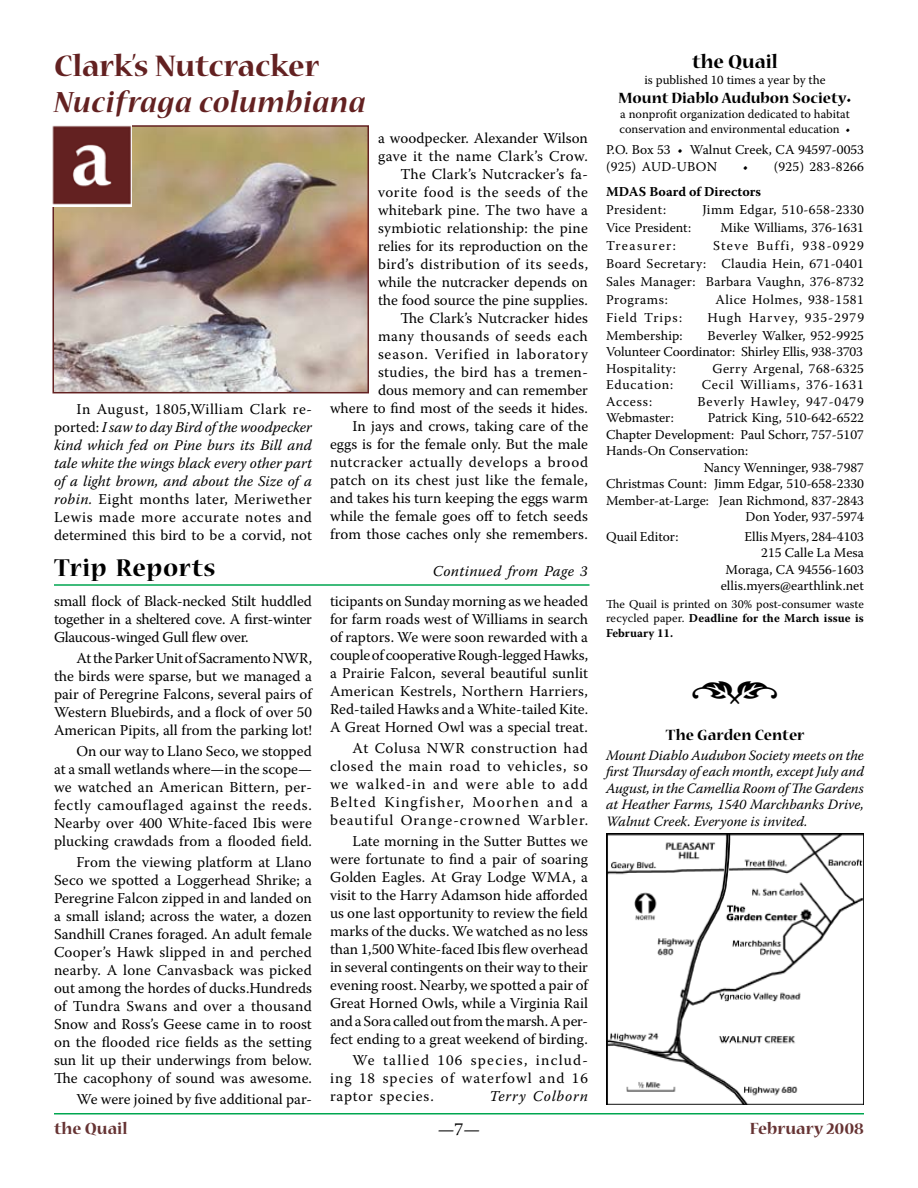
<style>
.page{position:relative;width:918px;height:1188px;background:#fff}
.page>*{position:absolute;margin:0;border:0;box-sizing:border-box;transform-origin:0 0}
.t1{font:45px "Type Embellishments One Let Plain";color:#000}
.t2{font:italic 700 33px "Nueva Std";letter-spacing:.025em;color:#632121}
.t3{font:700 33px "Nueva Std";color:#632121}
.t4{font:700 27px "Nueva Std";letter-spacing:.02em;color:#000}
.t5{font:700 21px "Nueva Std";color:#000}
.t6{font:700 18px "Nueva Std";color:#633}
.t7{font:18px "Warnock Pro";color:#000}
.t8{font:700 16.5px "Nueva Std";color:#000}
.t9{font:15px/18px "Warnock Pro";letter-spacing:.005em;color:#000;text-align:justify}
.t10{font:italic 15px/18px "Warnock Pro";letter-spacing:.005em;color:#000;text-align:justify}
.t11{font:italic 15px "Warnock Pro";letter-spacing:.025em;color:#000}
.t12{font:italic 15px "Warnock Pro";letter-spacing:.055em;color:#000}
.t13{font:italic 14.25px/16.5px "Warnock Pro";color:#000;text-align:justify}
.t14{font:13.5px/16.5px "Warnock Pro";letter-spacing:.005em;color:#000}
.t15{font:13.5px/18px "Warnock Pro";letter-spacing:.025em;color:#000}
.t16{font:13.5px "Warnock Pro";letter-spacing:.06em;color:#000}
.t17{font:13.5px "Warnock Pro";letter-spacing:.03em;color:#000}
.t18{font:13.5px "Warnock Pro";letter-spacing:.07em;color:#000}
.t19{font:700 13.5px "Warnock Pro";letter-spacing:.005em;color:#000}
.t20{font:13.5px "Warnock Pro";letter-spacing:.035em;color:#000}
.t21{font:13.5px "Warnock Pro";letter-spacing:.1em;color:#000}
.t22{font:12.75px "Warnock Pro";color:#000}
.t23{font:12.3px/14.7px "Warnock Pro";color:#000}
.t24{font:12px/14.4px "Warnock Pro";color:#000;text-align:justify}
.s1{font-style:normal}
.s2{font-family:"Warnock Pro";font-weight:400;font-size:12.3px}
.s3{font-weight:700}
</style>
<div class="page">
<hr style="left:54px;top:1113px;width:810px;height:1px;background:#00a650">
<hr style="left:54px;top:584px;width:536px;height:2px;background:#00a650">
<img style="left:55px;top:128px;width:311px;height:262px">
<div style="left:52px;top:125px;width:317px;height:268px;border:2px solid #632121"></div>
<img style="left:52px;top:125px;width:80px;height:82px">
<img style="left:606px;top:834px;width:258px;height:271px">
<h2 class="t3" style="left:54px;top:51px;width:267px">Clark’s Nutcracker</h2>
<h2 class="t2" style="left:54px;top:88px;width:313px">Nucifraga columbiana</h2>
<p class="t10" style="left:54px;top:400px;width:260px;text-indent:22px"><span class="s1">In August, 1805,William Clark re&shy;ported:</span> I saw to day Bird of the woodpecker kind which fed on Pine burs its Bill and tale white the wings black every other part of a light brown, and about the Size of a robin. <span class="s1">Eight months later, Meriwether Lewis made more accurate notes and determined this bird to be a corvid, not</span></p>
<p class="t9" style="left:330px;top:129px;width:260px;text-align:right">a woodpecker. Alexander Wilson<br>gave it the name Clark’s Crow.<br>The Clark’s Nutcracker’s fa-<br>vorite food is the seeds of the whitebark pine. The two have a symbiotic relationship: the pine<br>relies for its reproduction on the<br>bird’s distribution of its seeds,<br>while the nutcracker depends on<br>the food source the pine supplies.<br>The Clark’s Nutcracker hides<br>many thousands of seeds each season. Verified in laboratory studies, the bird has a tremen-<br>dous memory and can remember<br>where to find most of the seeds it hides.<br>In jays and crows, taking care of the eggs is for the female only. But the male nutcracker actually develops a brood patch on its chest just like the female, and takes his turn keeping the eggs warm while the female goes off to fetch seeds from those caches only she remembers.</p>
<h3 class="t4" style="left:54px;top:556px;width:163px">Trip Reports</h3>
<p class="t11" style="left:433px;top:562px;width:157px">Continued from Page 3</p>
<p class="t9" style="left:54px;top:592px;width:259px">small flock of Black-necked Stilt huddled together in a sheltered cove. A first-winter Glaucous-winged Gull flew over.</p>
<p class="t9" style="left:54px;top:649px;width:260px;text-indent:22px">At the Parker Unit of Sacramento NWR, the birds were sparse, but we managed a pair of Peregrine Falcons, several pairs of Western Bluebirds, and a flock of over 50<br>American Pipits, all from the parking lot!</p>
<p class="t9" style="left:54px;top:742px;width:260px;text-indent:22px">On our way to Llano Seco, we stopped at a small wetlands where—in the scope— we watched an American Bittern, per&shy;fectly camouflaged against the reeds.<br>Nearby over 400 White-faced Ibis were plucking crawdads from a flooded field.</p>
<p class="t9" style="left:54px;top:853px;width:260px;text-indent:22px">From the viewing platform at Llano Seco we spotted a Loggerhead Shrike; a Peregrine Falcon zipped in and landed on a small island; across the water, a dozen Sandhill Cranes foraged. An adult female Cooper’s Hawk slipped in and perched nearby. A lone Canvasback was picked out among the hordes of ducks.Hundreds of Tundra Swans and over a thousand Snow and Ross’s Geese came in to roost on the flooded rice fields as the setting sun lit up their underwings from below.<br>The cacophony of sound was awesome.</p>
<p class="t9" style="left:76px;top:1090px;width:237px">We were joined by five additional par-</p>
<p class="t9" style="left:330px;top:592px;width:260px">ticipants on Sunday morning as we headed for farm roads west of Williams in search of raptors. We were soon rewarded with a couple of cooperative Rough-legged Hawks, a Prairie Falcon, several beautiful sunlit American Kestrels, Northern Harriers, Red-tailed Hawks and a White-tailed Kite.<br>A Great Horned Owl was a special treat.</p>
<p class="t9" style="left:330px;top:739px;width:260px;text-indent:22px">At Colusa NWR construction had closed the main road to vehicles, so we walked-in and were able to add Belted Kingfisher, Moorhen and a beautiful Orange-crowned Warbler.</p>
<p class="t9" style="left:330px;top:832px;width:260px;text-indent:22px">Late morning in the Sutter Buttes we were fortunate to find a pair of soaring Golden Eagles. At Gray Lodge WMA, a visit to the Harry Adamson hide afforded us one last opportunity to review the field marks of the ducks. We watched as no less than 1,500 White-faced Ibis flew overhead in several contingents on their way to their evening roost. Nearby, we spotted a pair of Great Horned Owls, while a Virginia Rail and a Sora called out from the marsh. A per&shy;fect ending to a great weekend of birding.</p>
<p class="t9" style="left:330px;top:1051px;width:260px;text-indent:22px">We tallied 106 species, includ&shy;ing 18 species of waterfowl and 16 raptor species.</p>
<p class="t12" style="left:490px;top:1087px;width:100px">Terry Colborn</p>
<h3 class="t5" style="left:692px;top:52px;width:87px">the Quail</h3>
<p class="t22" style="left:644px;top:72px;width:183px">is published 10 times a year by the</p>
<p class="t8" style="left:619px;top:91px;width:234px">Mount Diablo Audubon Society<span class="s2">•</span></p>
<p class="t23" style="left:620px;top:107px;width:232px">a nonprofit organization dedicated to habitat conservation and environmental education •</p>
<p class="t14" style="left:606px;top:142px;width:260px">P.O. Box 53 • Walnut Creek, CA 94597-0053 (925) AUD-UBON</p>
<p class="t14" style="left:743px;top:158px;width:123px">• (925) 283-8266</p>
<p class="t19" style="left:606px;top:183px;width:157px">MDAS Board of Directors</p>
<p class="t17" style="left:606px;top:201px;width:62px">President:</p>
<p class="t17" style="left:703px;top:201px;width:163px">Jimm Edgar, 510-658-2330</p>
<p class="t14" style="left:606px;top:219px;width:87px">Vice President:</p>
<p class="t14" style="left:721px;top:219px;width:143px">Mike Williams, 376-1631</p>
<p class="t21" style="left:606px;top:237px;width:71px">Treasurer:</p>
<p class="t15" style="left:606px;top:236px;width:260px;text-indent:107px">Steve Buffi, 938-0929<br>Board Secretary: Claudia Hein, 671-0401<br>Sales Manager: Barbara Vaughn, 376-8732<br>Programs:</p>
<p class="t20" style="left:716px;top:291px;width:148px">Alice Holmes, 938-1581</p>
<p class="t18" style="left:606px;top:309px;width:78px">Field Trips:</p>
<p class="t18" style="left:707px;top:309px;width:158px">Hugh Harvey, 935-2979</p>
<p class="t14" style="left:606px;top:327px;width:78px">Membership:</p>
<p class="t14" style="left:606px;top:327px;width:260px;text-align:justify;text-indent:102px">Beverley Walker, 952-9925<br>Volunteer Coordinator: Shirley Ellis, 938-3703<br>Hospitality:</p>
<p class="t17" style="left:712px;top:360px;width:153px">Gerry Argenal, 768-6325</p>
<p class="t16" style="left:606px;top:377px;width:69px">Education:</p>
<p class="t16" style="left:702px;top:377px;width:162px">Cecil Williams, 376-1631</p>
<p class="t14" style="left:606px;top:393px;width:48px">Access:</p>
<p class="t16" style="left:697px;top:393px;width:168px">Beverly Hawley, 947-0479</p>
<p class="t14" style="left:606px;top:409px;width:69px">Webmaster:</p>
<p class="t14" style="left:708px;top:409px;width:158px">Patrick King, 510-642-6522</p>
<p class="t14" style="left:606px;top:426px;width:259px">Chapter Development: Paul Schorr, 757-5107</p>
<p class="t14" style="left:606px;top:442px;width:144px">Hands-On Conservation:</p>
<p class="t14" style="left:704px;top:459px;width:162px">Nancy Wenninger, 938-7987</p>
<p class="t14" style="left:606px;top:475px;width:260px">Christmas Count: Jimm Edgar, 510-658-2330</p>
<p class="t14" style="left:606px;top:492px;width:259px">Member-at-Large: Jean Richmond, 837-2843</p>
<p class="t14" style="left:745px;top:508px;width:120px">Don Yoder, 937-5974</p>
<p class="t14" style="left:606px;top:528px;width:74px">Quail Editor:</p>
<p class="t14" style="left:721px;top:528px;width:145px;text-align:right">Ellis Myers, 284-4103<br>215 Calle La Mesa<br>Moraga, CA 94556-1603 ellis.myers@earthlink.net</p>
<p class="t24" style="left:606px;top:596px;width:259px">The Quail is printed on 30% post-consumer waste recycled paper. <span class="s3">Deadline for the March issue is February 11.</span></p>
<h1 class="t1" style="left:691px;top:675px;width:90px">(</h1>
<p class="t8" style="left:666px;top:728px;width:140px">The Garden Center</p>
<p class="t13" style="left:606px;top:747px;width:260px">Mount Diablo Audubon Society meets on the first Thursday of each month, except July and August, in the Camellia Room of The Gardens at Heather Farms, 1540 Marchbanks Drive, Walnut Creek. Everyone is invited.</p>
<p class="t6" style="left:54px;top:1120px;width:75px">the Quail</p>
<p class="t7" style="left:438px;top:1118px;width:44px">— —</p>
<p class="t6" style="left:750px;top:1120px;width:116px">February 2008</p>
</div>
